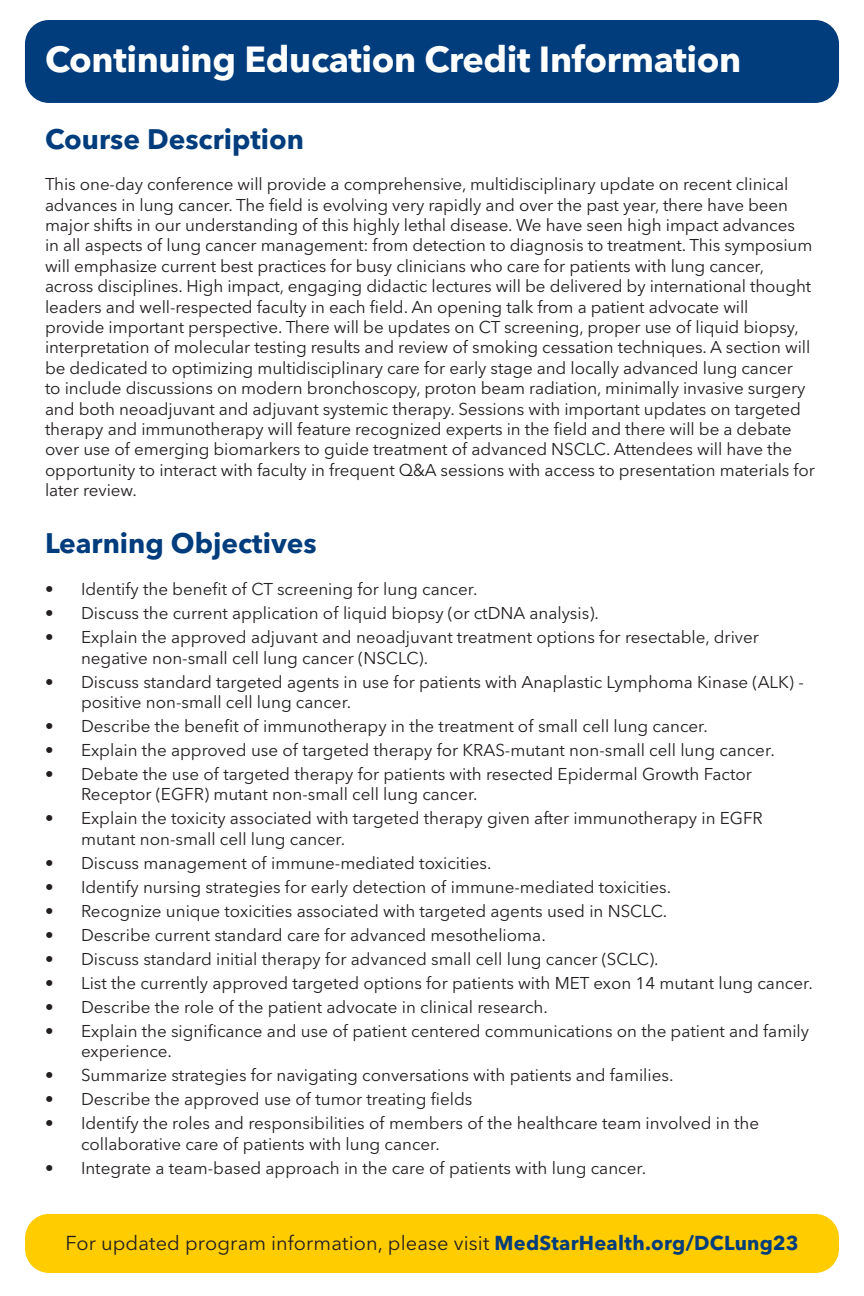
<style>
.page{position:relative;width:864px;height:1296px;background:#fff}
.page>*{position:absolute;margin:0;border:0;box-sizing:border-box;transform-origin:0 0}
.t1{font:700 36px "Avenir Next LT Pro";letter-spacing:-.01em;color:#fff}
.t2{font:700 28px "Avenir Next LT Pro";color:#013d7d}
.t3{font:20px "Avenir Next LT Pro";letter-spacing:.005em;color:#231f20}
.Paragraph_Style_1{font:17px/20.4px "Avenir Next LT Pro";letter-spacing:-.005em;color:#231f20}
.s1{font-weight:700;color:#013d7d}
</style>
<div class="page">
<div style="left:25px;top:20px;width:814px;height:83px;background:#013d7d;border-radius:24px"></div>
<div style="left:25px;top:1214px;width:814px;height:59px;background:#fc0;border-radius:24px"></div>
<p class="t1" style="left:45px;top:38px;width:698px">Continuing Education Credit Information</p>
<p class="t2" style="left:45px;top:122px;width:261px">Course Description</p>
<p class="Paragraph_Style_1" style="left:45px;top:174px;width:771px">This one-day conference will provide a comprehensive, multidisciplinary update on recent clinical advances in lung cancer. The field is evolving very rapidly and over the past year, there have been major shifts in our understanding of this highly lethal disease. We have seen high impact advances<br>in all aspects of lung cancer management: from detection to diagnosis to treatment. This symposium will emphasize current best practices for busy clinicians who care for patients with lung cancer, across disciplines. High impact, engaging didactic lectures will be delivered by international thought leaders and well-respected faculty in each field. An opening talk from a patient advocate will<br>provide important perspective. There will be updates on CT screening, proper use of liquid biopsy, interpretation of molecular testing results and review of smoking cessation techniques. A section will be dedicated to optimizing multidisciplinary care for early stage and locally advanced lung cancer<br>to include discussions on modern bronchoscopy, proton beam radiation, minimally invasive surgery and both neoadjuvant and adjuvant systemic therapy. Sessions with important updates on targeted therapy and immunotherapy will feature recognized experts in the field and there will be a debate over use of emerging biomarkers to guide treatment of advanced NSCLC. Attendees will have the opportunity to interact with faculty in frequent Q&amp;A sessions with access to presentation materials for later review.</p>
<p class="t2" style="left:45px;top:526px;width:273px">Learning Objectives</p>
<p class="Paragraph_Style_1" style="left:45px;top:579px;width:434px">• Identify the benefit of CT screening for lung cancer.</p>
<p class="Paragraph_Style_1" style="left:45px;top:603px;width:555px">• Discuss the current application of liquid biopsy (or ctDNA analysis).</p>
<p class="Paragraph_Style_1" style="left:81px;top:627px;width:680px;text-indent:-36px">• Explain the approved adjuvant and neoadjuvant treatment options for resectable, driver negative non-small cell lung cancer (NSCLC).</p>
<p class="Paragraph_Style_1" style="left:81px;top:671px;width:724px;text-indent:-36px">• Discuss standard targeted agents in use for patients with Anaplastic Lymphoma Kinase (ALK) - positive non-small cell lung cancer.</p>
<p class="Paragraph_Style_1" style="left:45px;top:716px;width:664px">• Describe the benefit of immunotherapy in the treatment of small cell lung cancer.</p>
<p class="Paragraph_Style_1" style="left:45px;top:740px;width:731px">• Explain the approved use of targeted therapy for KRAS-mutant non-small cell lung cancer.</p>
<p class="Paragraph_Style_1" style="left:81px;top:764px;width:672px;text-indent:-36px">• Debate the use of targeted therapy for patients with resected Epidermal Growth Factor<br>Receptor (EGFR) mutant non-small cell lung cancer.</p>
<p class="Paragraph_Style_1" style="left:81px;top:808px;width:683px;text-indent:-36px">• Explain the toxicity associated with targeted therapy given after immunotherapy in EGFR mutant non-small cell lung cancer.</p>
<p class="Paragraph_Style_1" style="left:45px;top:853px;width:448px">• Discuss management of immune-mediated toxicities.</p>
<p class="Paragraph_Style_1" style="left:45px;top:877px;width:628px">• Identify nursing strategies for early detection of immune-mediated toxicities.</p>
<p class="Paragraph_Style_1" style="left:45px;top:901px;width:624px">• Recognize unique toxicities associated with targeted agents used in NSCLC.</p>
<p class="Paragraph_Style_1" style="left:45px;top:925px;width:502px">• Describe current standard care for advanced mesothelioma.</p>
<p class="Paragraph_Style_1" style="left:45px;top:949px;width:615px">• Discuss standard initial therapy for advanced small cell lung cancer (SCLC).</p>
<p class="Paragraph_Style_1" style="left:45px;top:973px;width:769px">• List the currently approved targeted options for patients with MET exon 14 mutant lung cancer.</p>
<p class="Paragraph_Style_1" style="left:45px;top:997px;width:504px">• Describe the role of the patient advocate in clinical research.</p>
<p class="Paragraph_Style_1" style="left:81px;top:1021px;width:730px;text-indent:-36px">• Explain the significance and use of patient centered communications on the patient and family experience.</p>
<p class="Paragraph_Style_1" style="left:45px;top:1065px;width:630px">• Summarize strategies for navigating conversations with patients and families.</p>
<p class="Paragraph_Style_1" style="left:45px;top:1089px;width:429px">• Describe the approved use of tumor treating fields</p>
<p class="Paragraph_Style_1" style="left:81px;top:1113px;width:680px;text-indent:-36px">• Identify the roles and responsibilities of members of the healthcare team involved in the collaborative care of patients with lung cancer.</p>
<p class="Paragraph_Style_1" style="left:45px;top:1157px;width:603px">• Integrate a team-based approach in the care of patients with lung cancer.</p>
<p class="t3" style="left:65px;top:1231px;width:735px">For updated program information, please visit <span class="s1">MedStarHealth.org/DCLung23</span></p>
</div>
